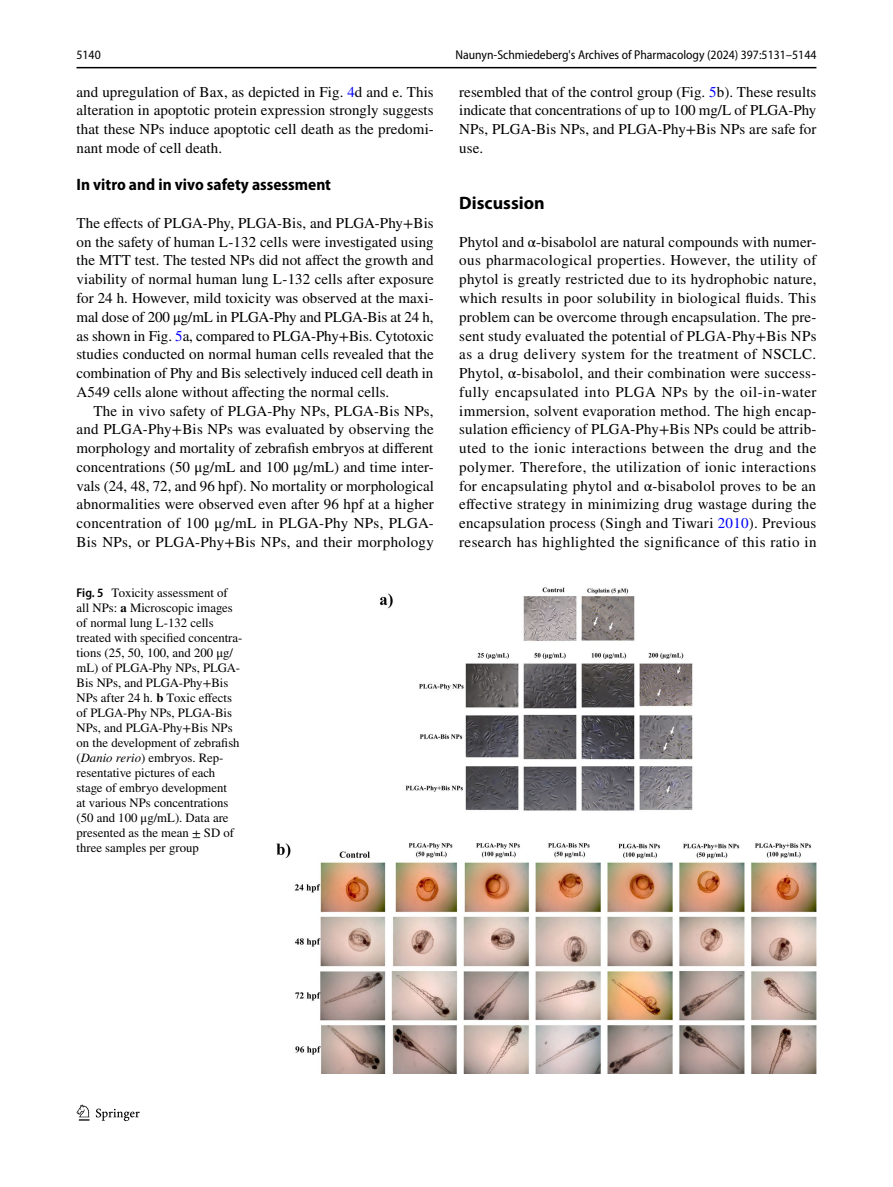
<style>
.page{position:relative;width:893px;height:1187px;background:#fff}
.page>*{position:absolute;margin:0;border:0;box-sizing:border-box;transform-origin:0 0}
.t1{font:700 18px "Myriad Pro";color:#000}
.t2{font:700 semi-condensed 16.5px "Myriad Pro";color:#000}
.t3{font:15px/18.8px "STIX";letter-spacing:.005em;color:#000;text-align:justify}
.t4{font:12.75px/15px "STIX";color:#000}
.t5{font:semi-condensed 12.75px "Myriad Pro";color:#000}
.s1{color:#00f}
.s2{font-family:"Myriad Pro";font-weight:600;font-stretch:semi-condensed}
.s3{font-weight:700}
.s4{font-style:italic}
</style>
<div class="page">
<hr style="left:77px;top:67px;width:739px;height:1px;background:#000">
<svg style="left:77px;top:1104px;width:12px;height:16px"></svg>
<svg style="left:96px;top:1108px;width:44px;height:12px"></svg>
<img style="left:276px;top:587px;width:540px;height:486px">
<p class="t5" style="left:77px;top:48px;width:26px">5140</p>
<p class="t5" style="left:455px;top:48px;width:362px">Naunyn-Schmiedeberg's Archives of Pharmacology (2024) 397:5131–5144</p>
<p class="t3" style="left:77px;top:83px;width:359px">and upregulation of Bax, as depicted in Fig. <span class="s1">4</span>d and e. This alteration in apoptotic protein expression strongly suggests that these NPs induce apoptotic cell death as the predomi&shy;nant mode of cell death.</p>
<p class="t2" style="left:77px;top:176px;width:256px">In vitro and in vivo safety assessment</p>
<p class="t3" style="left:77px;top:214px;width:359px">The effects of PLGA-Phy, PLGA-Bis, and PLGA-Phy+Bis on the safety of human L-132 cells were investigated using the MTT test. The tested NPs did not affect the growth and viability of normal human lung L-132 cells after exposure for 24 h. However, mild toxicity was observed at the maxi&shy;mal dose of 200 μg/mL in PLGA-Phy and PLGA-Bis at 24 h, as shown in Fig. <span class="s1">5</span>a, compared to PLGA-Phy+Bis. Cytotoxic studies conducted on normal human cells revealed that the combination of Phy and Bis selectively induced cell death in A549 cells alone without affecting the normal cells.</p>
<p class="t3" style="left:77px;top:402px;width:359px;text-indent:17px">The in vivo safety of PLGA-Phy NPs, PLGA-Bis NPs, and PLGA-Phy+Bis NPs was evaluated by observing the morphology and mortality of zebrafish embryos at different concentrations (50 μg/mL and 100 μg/mL) and time inter&shy;vals (24, 48, 72, and 96 hpf). No mortality or morphological abnormalities were observed even after 96 hpf at a higher concentration of 100 μg/mL in PLGA-Phy NPs, PLGA-Bis NPs, or PLGA-Phy+Bis NPs, and their morphology</p>
<p class="t3" style="left:459px;top:83px;width:359px">resembled that of the control group (Fig. <span class="s1">5</span>b). These results indicate that concentrations of up to 100 mg/L of PLGA-Phy NPs, PLGA-Bis NPs, and PLGA-Phy+Bis NPs are safe for use.</p>
<p class="t1" style="left:459px;top:191px;width:87px">Discussion</p>
<p class="t3" style="left:459px;top:233px;width:359px">Phytol and α-bisabolol are natural compounds with numer&shy;ous pharmacological properties. However, the utility of phytol is greatly restricted due to its hydrophobic nature, which results in poor solubility in biological fluids. This problem can be overcome through encapsulation. The pre&shy;sent study evaluated the potential of PLGA-Phy+Bis NPs as a drug delivery system for the treatment of NSCLC.<br>Phytol, α-bisabolol, and their combination were success&shy;fully encapsulated into PLGA NPs by the oil-in-water immersion, solvent evaporation method. The high encap&shy;sulation efficiency of PLGA-Phy+Bis NPs could be attrib&shy;uted to the ionic interactions between the drug and the polymer. Therefore, the utilization of ionic interactions for encapsulating phytol and α-bisabolol proves to be an effective strategy in minimizing drug wastage during the encapsulation process (Singh and Tiwari <span class="s1">2010</span>). Previous research has highlighted the significance of this ratio in</p>
<p class="t4" style="left:77px;top:586px;width:167px"><span class="s2">Fig. 5</span> Toxicity assessment of all NPs: <span class="s3">a</span> Microscopic images of normal lung L-132 cells treated with specified concentra&shy;tions (25, 50, 100, and 200 μg/ mL) of PLGA-Phy NPs, PLGA-<br>Bis NPs, and PLGA-Phy+Bis<br>NPs after 24 h. <span class="s3">b</span> Toxic effects of PLGA-Phy NPs, PLGA-Bis<br>NPs, and PLGA-Phy+Bis NPs on the development of zebrafish (<span class="s4">Danio rerio</span>) embryos. Rep&shy;resentative pictures of each stage of embryo development<br>at various NPs concentrations (50 and 100 μg/mL). Data are presented as the mean ± SD of three samples per group</p>
</div>
